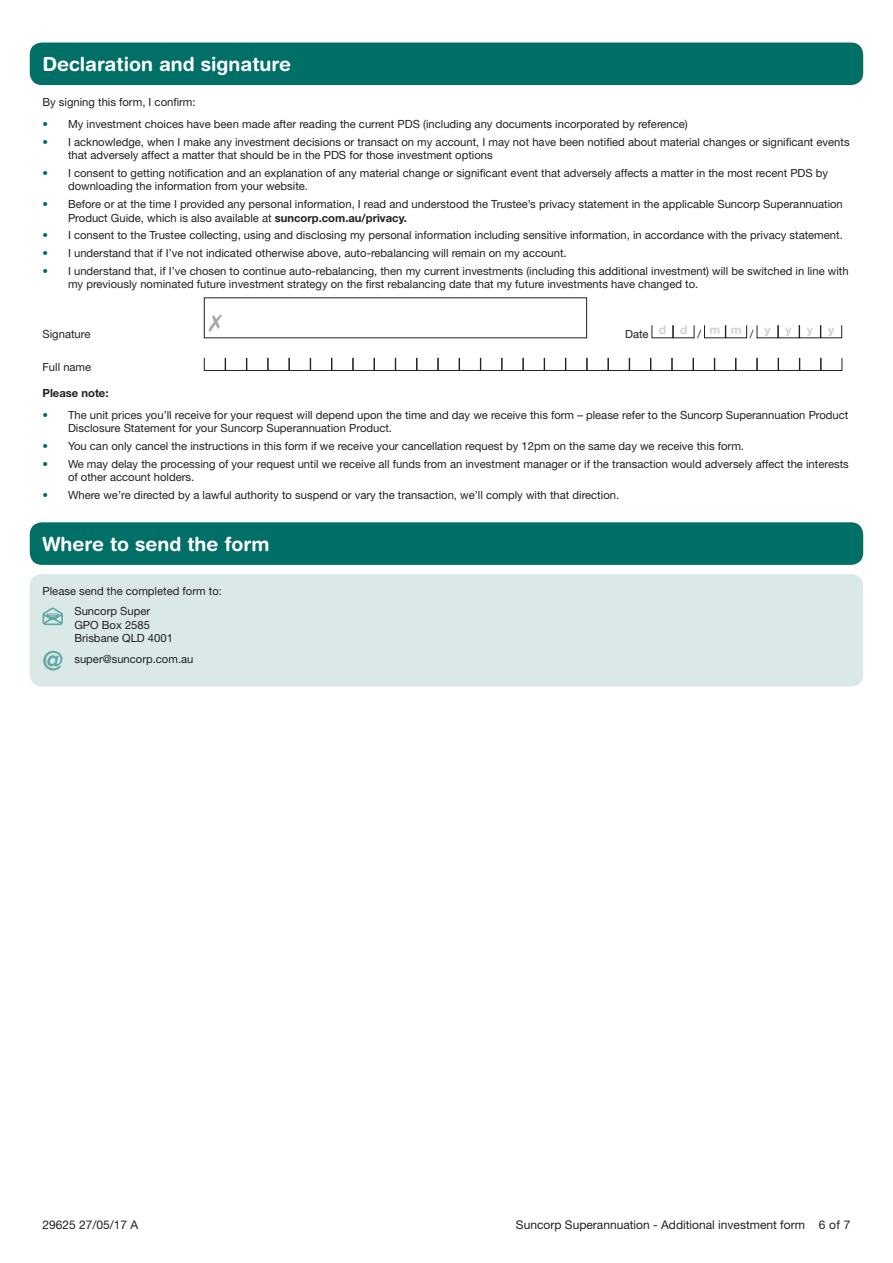
<style>
.page{position:relative;width:893px;height:1263px;background:#fff}
.page>*{position:absolute;margin:0;border:0;box-sizing:border-box;transform-origin:0 0}
.t1{font:700 26.25px "Helvetica Neue LT Std";color:#62a8a5}
.t2{font:700 19.5px "Helvetica Rounded LT Std";color:#fff}
.t3{font:12px "Helvetica Neue LT Std";color:#231f20}
.t4{font:700 12px "Helvetica Neue LT Std";color:#d1d2d4}
.t5{font:11.25px/13.5px "Helvetica Neue LT Std";color:#231f20}
.t6{font:700 11.25px "Helvetica Neue LT Std";color:#231f20}
.s1{color:#006c64}
.s2{font-weight:700}
</style>
<div class="page">
<svg style="left:209px;top:315px;width:13px;height:17px"></svg>
<svg style="left:652px;top:325px;width:42px;height:13px"></svg>
<svg style="left:704px;top:325px;width:43px;height:13px"></svg>
<svg style="left:757px;top:325px;width:85px;height:13px"></svg>
<svg style="left:204px;top:357px;width:638px;height:14px"></svg>
<div style="left:30px;top:43px;width:833px;height:42px;background:#006f65;border-radius:12px"></div>
<div style="left:30px;top:522px;width:833px;height:43px;background:#006f65;border-radius:12px"></div>
<div style="left:30px;top:574px;width:833px;height:112px;background:#dae9e8;border-radius:12px"></div>
<svg style="left:43px;top:607px;width:20px;height:18px"></svg>
<h2 class="t2" style="left:43px;top:52px;width:250px">Declaration and signature</h2>
<p class="t5" style="left:43px;top:95px;width:155px">By signing this form, I confirm:</p>
<p class="t5" style="left:43px;top:117px;width:647px"><span class="s1">•</span> My investment choices have been made after reading the current PDS (including any documents incorporated by reference)</p>
<p class="t5" style="left:68px;top:135px;width:783px;text-indent:-26px"><span class="s1">•</span> I acknowledge, when I make any investment decisions or transact on my account, I may not have been notified about material changes or significant events that adversely affect a matter that should be in the PDS for those investment options</p>
<p class="t5" style="left:68px;top:166px;width:762px;text-indent:-26px"><span class="s1">•</span> I consent to getting notification and an explanation of any material change or significant event that adversely affects a matter in the most recent PDS by downloading the information from your website.</p>
<p class="t5" style="left:68px;top:197px;width:776px;text-indent:-26px"><span class="s1">•</span> Before or at the time I provided any personal information, I read and understood the Trustee’s privacy statement in the applicable Suncorp Superannuation<br>Product Guide, which is also available at <span class="s2">suncorp.com.au/privacy.</span></p>
<p class="t5" style="left:43px;top:228px;width:802px"><span class="s1">•</span> I consent to the Trustee collecting, using and disclosing my personal information including sensitive information, in accordance with the privacy statement.</p>
<p class="t5" style="left:43px;top:246px;width:526px"><span class="s1">•</span> I understand that if I’ve not indicated otherwise above, auto-rebalancing will remain on my account.</p>
<p class="t5" style="left:68px;top:264px;width:782px;text-indent:-26px"><span class="s1">•</span> I understand that, if I’ve chosen to continue auto-rebalancing, then my current investments (including this additional investment) will be switched in line with my previously nominated future investment strategy on the first rebalancing date that my future investments have changed to.</p>
<p class="t5" style="left:43px;top:327px;width:49px">Signature</p>
<p class="t5" style="left:625px;top:327px;width:147px">Date <sup>d</sup> <sup>d</sup> / <sup>m</sup> <sup>m</sup> / <sup>y</sup></p>
<p class="t4" style="left:786px;top:322px;width:8px">y</p>
<p class="t4" style="left:807px;top:322px;width:8px">y</p>
<p class="t4" style="left:828px;top:322px;width:8px">y</p>
<p class="t5" style="left:43px;top:360px;width:50px">Full name</p>
<p class="t6" style="left:43px;top:386px;width:68px">Please note:</p>
<p class="t5" style="left:68px;top:408px;width:782px;text-indent:-26px"><span class="s1">•</span> The unit prices you’ll receive for your request will depend upon the time and day we receive this form – please refer to the Suncorp Superannuation Product<br>Disclosure Statement for your Suncorp Superannuation Product.</p>
<p class="t5" style="left:43px;top:439px;width:703px"><span class="s1">•</span> You can only cancel the instructions in this form if we receive your cancellation request by 12pm on the same day we receive this form.</p>
<p class="t5" style="left:68px;top:457px;width:782px;text-indent:-26px"><span class="s1">•</span> We may delay the processing of your request until we receive all funds from an investment manager or if the transaction would adversely affect the interests of other account holders.</p>
<p class="t5" style="left:43px;top:488px;width:578px"><span class="s1">•</span> Where we’re directed by a lawful authority to suspend or vary the transaction, we’ll comply with that direction.</p>
<h2 class="t2" style="left:43px;top:532px;width:228px">Where to send the form</h2>
<p class="t5" style="left:74px;top:580px;width:149px;line-height:20.4px;text-indent:-32px">Please send the completed form to:<br>Suncorp Super</p>
<p class="t5" style="left:74px;top:618px;width:100px">GPO Box 2585<br>Brisbane QLD 4001</p>
<h1 class="t1" style="left:43px;top:644px;width:23px">@</h1>
<p class="t5" style="left:74px;top:652px;width:121px">super@suncorp.com.au</p>
<p class="t3" style="left:43px;top:1217px;width:97px">29625 27/05/17 A</p>
<p class="t3" style="left:516px;top:1217px;width:336px">Suncorp Superannuation - Additional investment form 6 of 7</p>
</div>
